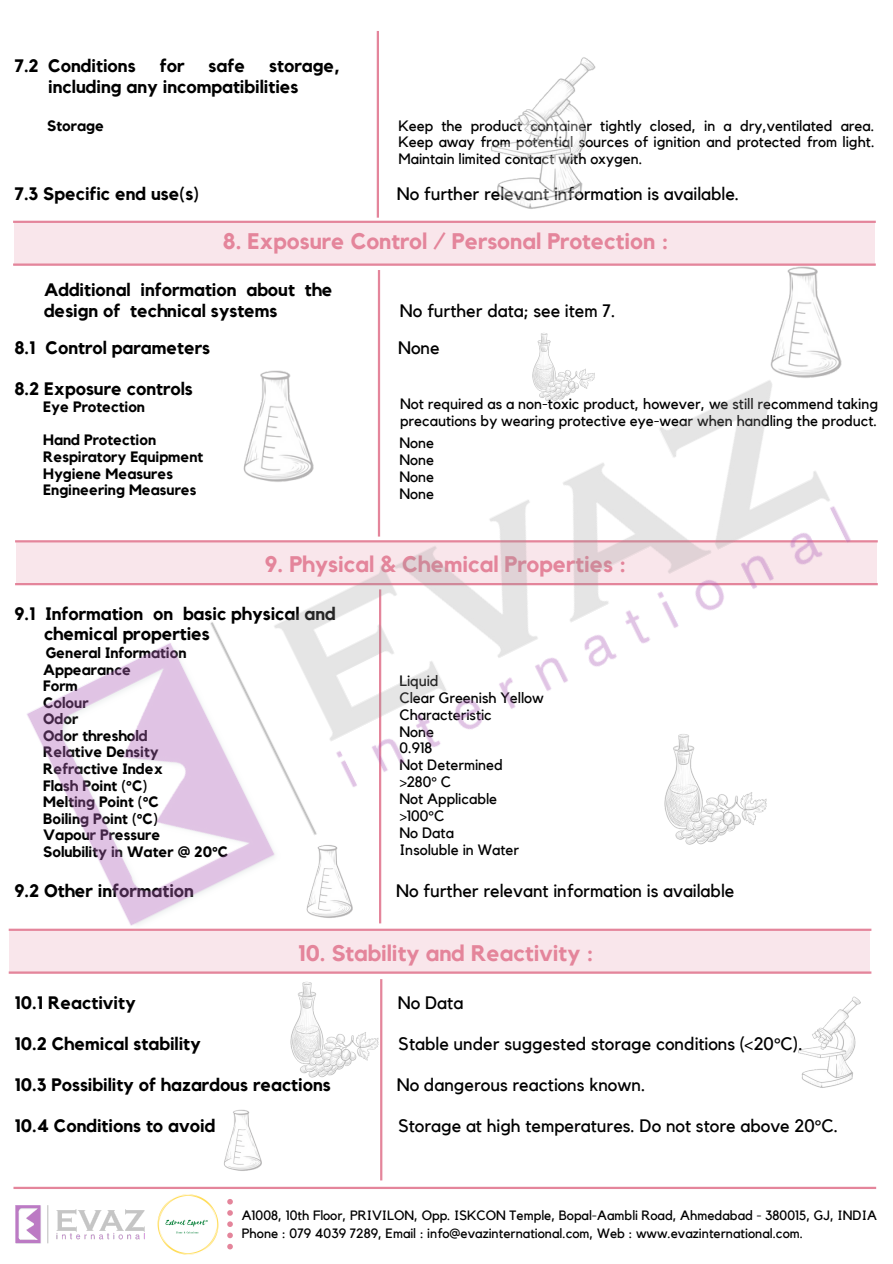
<style>
.page{position:relative;width:893px;height:1264px;background:#fff}
.page>*{position:absolute;margin:0;border:0;box-sizing:border-box;transform-origin:0 0}
.t1{font:700 22.5px "Kollektif";color:#e4859b}
.t2{font:700 18px/20.2px "Kollektif";color:#000}
.t3{font:18px "Kollektif";color:#000}
.t4{font:15px/16.8px "Kollektif";color:#000;text-align:justify}
.t5{font:700 15px "Kollektif";color:#000}
.t6{font:13.5px "Kollektif";color:#000}
</style>
<div class="page">
<hr style="left:13px;top:1186px;width:863px;height:2px;background:#e4859b">
<hr style="left:377px;top:31px;width:2px;height:187px;background:#e4859b">
<hr style="left:380px;top:979px;width:2px;height:201px;background:#e4859b">
<hr style="left:13px;top:221px;width:862px;height:2px;background:#e4859b">
<hr style="left:13px;top:263px;width:862px;height:3px;background:#e4859b">
<div style="left:14px;top:223px;width:860px;height:42px;background:#f9e6eb"></div>
<img style="left:15px;top:1205px;width:130px;height:37px">
<img style="left:157px;top:1194px;width:62px;height:60px">
<svg style="left:227px;top:1199px;width:6px;height:50px"></svg>
<img style="left:224px;top:1109px;width:38px;height:62px">
<img style="left:798px;top:996px;width:63px;height:92px">
<img style="left:466px;top:57px;width:145px;height:164px">
<img style="left:747px;top:263px;width:112px;height:6px">
<img style="left:290px;top:992px;width:93px;height:90px">
<img style="left:8px;top:269px;width:870px;height:723px">
<p class="t2" style="left:14px;top:56px;width:26px">7.2</p>
<p class="t2" style="left:48px;top:57px;width:89px">Conditions</p>
<p class="t2" style="left:160px;top:57px;width:26px">for</p>
<p class="t2" style="left:208px;top:57px;width:38px">safe</p>
<p class="t2" style="left:48px;top:57px;width:293px;text-indent:221px">storage, including any incompatibilities</p>
<p class="t5" style="left:47px;top:118px;width:58px">Storage</p>
<p class="t4" style="left:398px;top:117px;width:478px">Keep the product container tightly closed, in a dry,ventilated area.<br>Keep away from potential sources of ignition and protected from light.<br>Maintain limited contact with oxygen.</p>
<p class="t2" style="left:14px;top:184px;width:186px">7.3 Specific end use(s)</p>
<p class="t3" style="left:396px;top:185px;width:344px">No further relevant information is available.</p>
<p class="t1" style="left:223px;top:230px;width:447px">8. Exposure Control / Personal Protection :</p>
<p class="t2" style="left:44px;top:281px;width:290px">Additional information about the</p>
<p class="t2" style="left:44px;top:301px;width:235px">design of technical systems</p>
<p class="t3" style="left:400px;top:302px;width:217px">No further data; see item 7.</p>
<p class="t2" style="left:14px;top:338px;width:197px">8.1 Control parameters</p>
<p class="t3" style="left:398px;top:339px;width:43px">None</p>
<p class="t2" style="left:14px;top:379px;width:180px">8.2 Exposure controls</p>
<p class="t5" style="left:43px;top:400px;width:103px">Eye Protection</p>
<p class="t5" style="left:43px;top:433px;width:114px">Hand Protection</p>
<p class="t5" style="left:43px;top:450px;width:161px">Respiratory Equipment</p>
<p class="t5" style="left:43px;top:466px;width:131px">Hygiene Measures</p>
<p class="t5" style="left:43px;top:483px;width:155px">Engineering Measures</p>
<p class="t4" style="left:400px;top:396px;width:479px">Not required as a non-toxic product, however, we still recommend taking</p>
<p class="t4" style="left:400px;top:413px;width:478px">precautions by wearing protective eye-wear when handling the product.</p>
<p class="t4" style="left:399px;top:435px;width:36px">None</p>
<p class="t4" style="left:399px;top:452px;width:36px">None</p>
<p class="t4" style="left:399px;top:469px;width:36px">None</p>
<p class="t4" style="left:399px;top:486px;width:36px">None</p>
<p class="t1" style="left:265px;top:554px;width:363px">9. Physical &amp; Chemical Properties :</p>
<p class="t2" style="left:14px;top:604px;width:323px">9.1 Information on basic physical and</p>
<p class="t2" style="left:44px;top:624px;width:167px">chemical properties</p>
<p class="t5" style="left:46px;top:645px;width:142px">General Information</p>
<p class="t5" style="left:43px;top:662px;width:89px">Appearance</p>
<p class="t5" style="left:43px;top:679px;width:36px">Form</p>
<p class="t5" style="left:43px;top:695px;width:47px">Colour</p>
<p class="t5" style="left:43px;top:712px;width:37px">Odor</p>
<p class="t5" style="left:43px;top:728px;width:106px">Odor threshold</p>
<p class="t5" style="left:43px;top:745px;width:117px">Relative Density</p>
<p class="t5" style="left:43px;top:761px;width:121px">Refractive Index</p>
<p class="t5" style="left:43px;top:778px;width:105px">Flash Point (°C)</p>
<p class="t5" style="left:43px;top:795px;width:117px">Melting Point (°C</p>
<p class="t5" style="left:43px;top:811px;width:116px">Boiling Point (°C)</p>
<p class="t5" style="left:43px;top:828px;width:119px">Vapour Pressure</p>
<p class="t5" style="left:43px;top:844px;width:186px">Solubility in Water @ 20°C</p>
<p class="t2" style="left:14px;top:881px;width:181px">9.2 Other information</p>
<p class="t3" style="left:396px;top:882px;width:340px">No further relevant information is available</p>
<p class="t4" style="left:399px;top:673px;width:41px">Liquid</p>
<p class="t4" style="left:399px;top:689px;width:146px">Clear Greenish Yellow</p>
<p class="t4" style="left:399px;top:706px;width:94px">Characteristic</p>
<p class="t4" style="left:399px;top:723px;width:36px">None</p>
<p class="t4" style="left:399px;top:740px;width:34px">0.918</p>
<p class="t4" style="left:399px;top:757px;width:105px">Not Determined</p>
<p class="t4" style="left:399px;top:774px;width:53px">&gt;280° C</p>
<p class="t4" style="left:399px;top:791px;width:99px">Not Applicable</p>
<p class="t4" style="left:399px;top:808px;width:46px">&gt;100°C</p>
<p class="t4" style="left:399px;top:824px;width:56px">No Data</p>
<p class="t4" style="left:399px;top:841px;width:121px">Insoluble in Water</p>
<p class="t1" style="left:298px;top:942px;width:297px">10. Stability and Reactivity :</p>
<p class="t2" style="left:14px;top:993px;width:123px">10.1 Reactivity</p>
<p class="t3" style="left:398px;top:994px;width:67px">No Data</p>
<p class="t2" style="left:14px;top:1034px;width:188px">10.2 Chemical stability</p>
<p class="t3" style="left:398px;top:1035px;width:405px">Stable under suggested storage conditions (&lt;20°C).</p>
<p class="t2" style="left:14px;top:1074px;width:318px">10.3 Possibility of hazardous reactions</p>
<p class="t3" style="left:397px;top:1076px;width:250px">No dangerous reactions known.</p>
<p class="t2" style="left:14px;top:1115px;width:202px">10.4 Conditions to avoid</p>
<p class="t3" style="left:398px;top:1117px;width:441px">Storage at high temperatures. Do not store above 20°C.</p>
<p class="t6" style="left:242px;top:1208px;width:636px">A1008, 10th Floor, PRIVILON, Opp. ISKCON Temple, Bopal-Aambli Road, Ahmedabad - 380015, GJ, INDIA</p>
<p class="t6" style="left:242px;top:1226px;width:562px">Phone : 079 4039 7289, Email : info@evazinternational.com, Web : www.evazinternational.com.</p>
</div>
